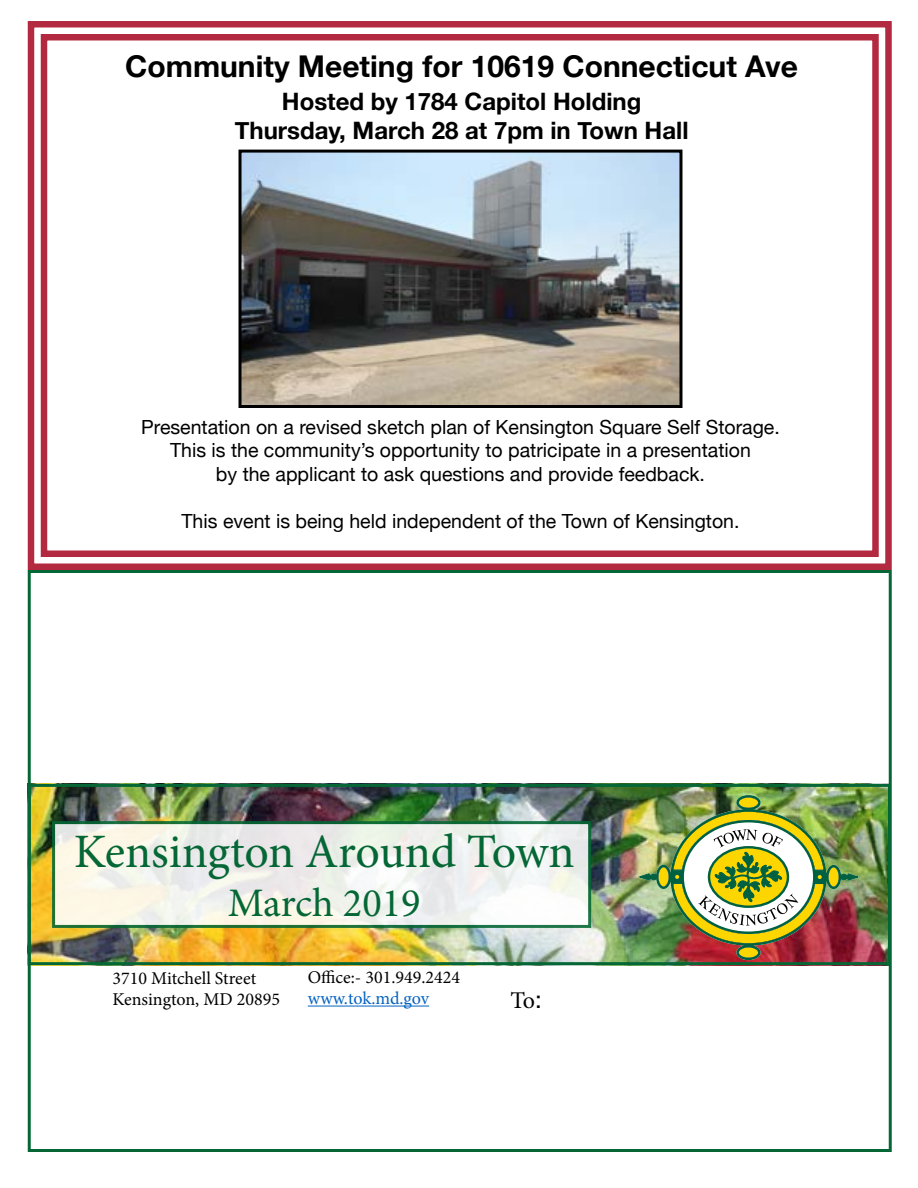
<style>
.page{position:relative;width:918px;height:1188px;background:#fff}
.page>*{position:absolute;margin:0;border:0;box-sizing:border-box;transform-origin:0 0}
.t1{font:48px "Minion Pro";letter-spacing:-.005em;color:#056735}
.t2{font:40.5px "Minion Pro";letter-spacing:-.005em;color:#056735}
.t3{font:700 30px "Helvetica Neue";color:#000}
.t4{font:700 24px/28.8px "Helvetica Neue";color:#000;text-align:center}
.t5{font:24px "Minion Pro";color:#000}
.t6{font:19.5px/23.4px "Helvetica Neue";color:#000;text-align:center}
.t7{font:18px/21.6px "Minion Pro";color:#000}
.t8{font:18px "Minion Pro";letter-spacing:-.005em;color:#0563c1}
.s1{font-family:"Helvetica Neue"}
</style>
<div class="page">
<img style="left:32px;top:788px;width:855px;height:173px">
<div style="left:28px;top:784px;width:863px;height:181px;border:3px solid #056735"></div>
<svg style="left:27px;top:21px;width:865px;height:552px"></svg>
<div style="left:41px;top:34px;width:838px;height:523px;border:6px solid #b32940"></div>
<img style="left:243px;top:154px;width:435px;height:250px">
<div style="left:239px;top:150px;width:443px;height:258px;border:3px solid #000"></div>
<hr style="left:308px;top:1006px;width:121px;height:1px;background:#0563c1">
<img style="left:639px;top:795px;width:219px;height:165px">
<svg style="left:52px;top:821px;width:539px;height:107px"></svg>
<div style="left:28px;top:570px;width:864px;height:582px;border:3px solid #056735"></div>
<h3 class="t3" style="left:125px;top:43px;width:674px">Community Meeting for 10619 Connecticut Ave</h3>
<p class="t4" style="left:235px;top:88px;width:455px">Hosted by 1784 Capitol Holding<br>Thursday, March 28 at 7pm in Town Hall</p>
<p class="t6" style="left:141px;top:417px;width:640px">Presentation on a revised sketch plan of Kensington Square Self Storage.<br>This is the community’s opportunity to patricipate in a presentation<br>by the applicant to ask questions and provide feedback.</p>
<p class="t6" style="left:181px;top:510px;width:560px">This event is being held independent of the Town of Kensington.</p>
<h1 class="t1" style="left:74px;top:820px;width:503px">Kensington Around Town</h1>
<h2 class="t2" style="left:228px;top:876px;width:194px">March 2019</h2>
<p class="t7" style="left:113px;top:967px;width:169px">3710 Mitchell Street<br>Kensington, MD 20895</p>
<p class="t7" style="left:308px;top:966px;width:154px">Office:- 301.949.2424</p>
<p class="t8" style="left:308px;top:986px;width:123px">www.tok.md.gov</p>
<p class="t5" style="left:510px;top:984px;width:33px">To<span class="s1">:</span></p>
</div>
